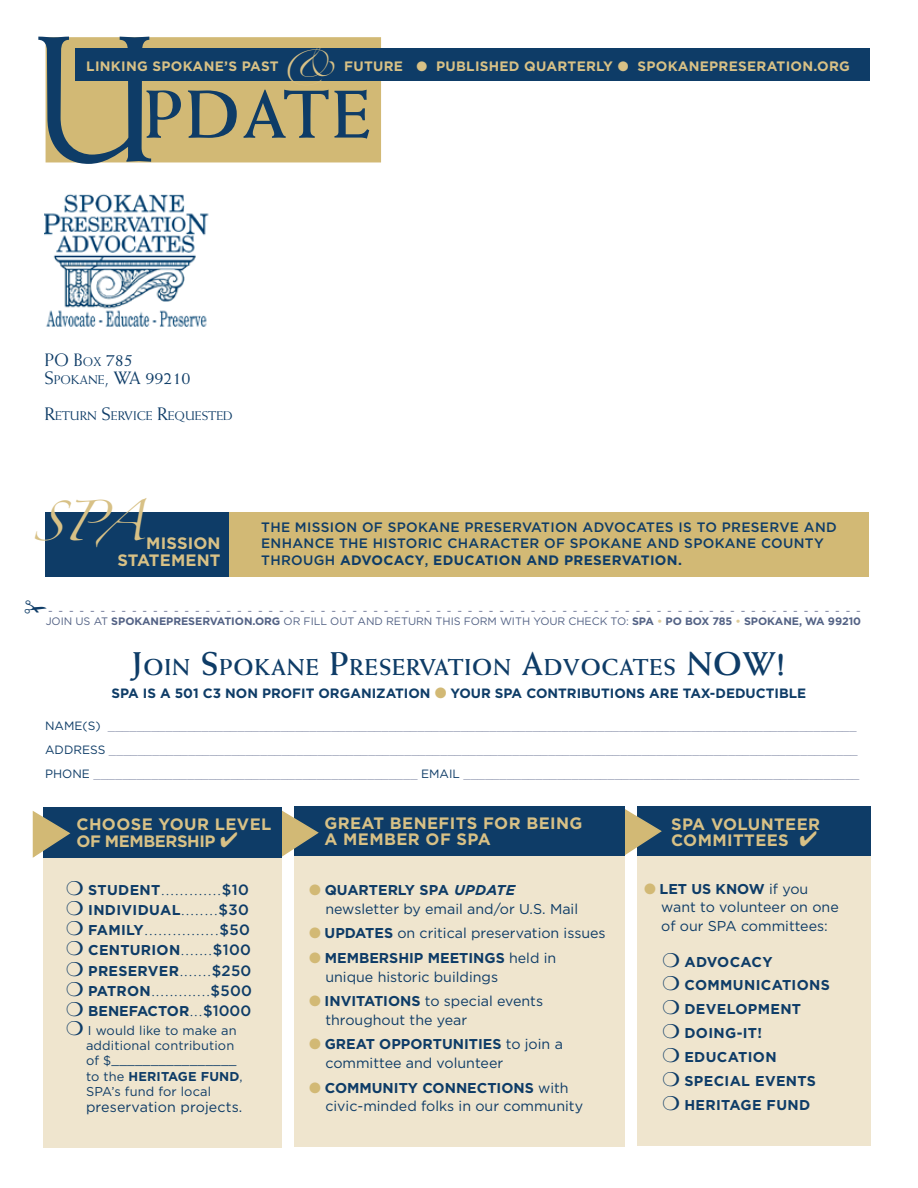
<style>
.page{position:relative;width:918px;height:1188px;background:#fff}
.page>*{position:absolute;margin:0;border:0;box-sizing:border-box;transform-origin:0 0}
.t1{font:179.25px "Weiss";color:#0e3c67;scale:.92 1}
.t2{font:700 67.8px "Weiss";letter-spacing:.04em;color:#0e3c67}
.t3{font:700 23.1px "Weiss";letter-spacing:.035em;color:#0e3c67}
.t4{font:18px "Weiss";color:#79819f}
.t5{font:18px/18px "Weiss";color:#0e3c67}
.t6{font:17.1px "Weiss";color:#0e3c67}
.t7{font:700 16.5px/16.5px "Gotham";letter-spacing:.025em;color:#d8c186}
.t8{font:14.25px/18.5px "Gotham";color:#0e3c67}
.t9{font:700 14.25px/23.9px "Gotham";letter-spacing:.025em;color:#0e3c67}
.t10{font:700 14.25px "Gotham";color:#0e3c67}
.t11{font:500 13.65px/16.5px "Gotham";letter-spacing:.025em;color:#0e3c67}
.t12{font:700 13.65px "Gotham";letter-spacing:.02em;color:#d8c186}
.t13{font:700 13.65px "Gotham";letter-spacing:.025em;color:#0e3c67}
.t14{font:700 13.5px "Gotham";color:#0e3c67}
.t15{font:12.9px/15.3px "Gotham";letter-spacing:.01em;color:#0e3c67}
.t16{font:12.6px "Weiss";color:#0e3c67}
.t17{font:300 12px/24px "Gotham";color:#79819f}
.t18{font:10.8px "Gotham";letter-spacing:-.005em;color:#536285}
.t19{font:700 10.8px "Gotham";letter-spacing:-.005em;color:#536285}
.s1{font-family:"Zapfino";font-weight:400;font-size:25.35px}
.s2{font-size:12.6px}
.s3{font-size:18px}
.s4{font-weight:700}
.s5{font-weight:400}
.s6{font-weight:700;color:#decb98}
.s7{font-size:33px}
.s8{font-size:39px}
.s9{color:#d2b975}
.s10{font-weight:400;color:#0e3c67}
.s11{font-family:"Gotham";font-weight:500;font-size:15px}
.s12{font-family:"Weiss";font-weight:400;font-size:17.1px}
.s13{font-weight:500;font-size:15px}
.s14{font-family:"Gotham";font-weight:700;font-size:14.25px}
.s15{font-weight:700;font-style:italic}
</style>
<div class="page">
<img style="left:44px;top:194px;width:165px;height:133px">
<div style="left:46px;top:37px;width:335px;height:125px;background:#d2b975"></div>
<div style="left:45px;top:512px;width:824px;height:65px;background:#d2b975"></div>
<div style="left:45px;top:512px;width:184px;height:65px;background:#0e3c67"></div>
<div style="left:637px;top:853px;width:234px;height:293px;background:#efe5ce"></div>
<div style="left:637px;top:806px;width:234px;height:50px;background:#0e3c67"></div>
<svg style="left:625px;top:809px;width:37px;height:46px"></svg>
<div style="left:294px;top:852px;width:331px;height:295px;background:#efe5ce"></div>
<div style="left:294px;top:806px;width:331px;height:50px;background:#0e3c67"></div>
<svg style="left:282px;top:810px;width:37px;height:47px"></svg>
<div style="left:44px;top:854px;width:238px;height:293px;background:#efe5ce"></div>
<div style="left:44px;top:808px;width:238px;height:50px;background:#0e3c67"></div>
<svg style="left:32px;top:810px;width:39px;height:49px"></svg>
<div style="left:75px;top:49px;width:795px;height:32px;background:#0e3c67"></div>
<h1 class="t1" style="left:31px;top:-4px;width:141px">u</h1>
<p class="t12" style="left:86px;top:58px;width:461px">LINKING SPOKANE’S PAST <span class="s1">&amp;</span> FUTURE ● PU BLISHED QUARTER</p>
<p class="t12" style="left:596px;top:58px;width:62px">LY ● SPOKANE</p>
<p class="t12" style="left:709px;top:58px;width:142px">PRESERATION.ORG</p>
<h2 class="t2" style="left:144px;top:74px;width:229px">pdate</h2>
<h3 class="t5" style="left:44px;top:350px;width:148px">PO B<span class="s2">OX</span> 785<br>S<span class="s2">POKANE</span>, WA 99210</h3>
<p class="t16" style="left:44px;top:408px;width:190px"><span class="s3">R</span>ETURN <span class="s3">S</span>ERVICE <span class="s3">R</span>EQUESTED</p>
<h3 class="t7" style="left:33px;top:535px;width:189px;text-align:right"><sup>SPA</sup>MISSION<br>STATEM ENT</h3>
<p class="t11" style="left:261px;top:518px;width:577px">THE MISSION OF SPOKANE PRESERVATION ADVOCATES IS TO PRESERVE AND<br>ENHANCE THE HISTORIC CHARACTER OF SPOKANE AND SPOKANE COUNTY<br>THROUGH <span class="s4">ADVOCACY</span>, <span class="s4">EDUCATION</span></p>
<p class="t13" style="left:526px;top:552px;width:157px">AN D PRESERVATION.</p>
<h3 class="t4" style="left:47px;top:598px;width:816px">- - - - - - - - - - - - - - - - - - - - - - - - - - - - - - - - - - - - - - - - - - - - - - - - - - - - - - - - - - - - - - - - - - - - - - - - - - - - - -</h3>
<p class="t19" style="left:46px;top:615px;width:82px"><span class="s5">JOIN US AT</span> SPOKANEPRE</p>
<p class="t19" style="left:188px;top:615px;width:37px">SERVATION</p>
<p class="t19" style="left:252px;top:615px;width:12px">.ORG</p>
<p class="t18" style="left:284px;top:615px;width:477px">OR FILL OUT AND RETURN THIS FORM WITH YOUR CHECK TO: <span class="s4">SPA</span> <span class="s6">•</span> <span class="s4">PO BOX 785</span> <span class="s6">•</span> <span class="s4">SPOKANE</span></p>
<p class="t19" style="left:799px;top:615px;width:64px">, WA 99210</p>
<h3 class="t3" style="left:132px;top:654px;width:654px"><span class="s7">J</span>OIN <span class="s7">S</span>POKANE <span class="s7">P</span>RESERVATION <span class="s7">A</span>DVOCATES <span class="s7">NOW</span><span class="s8">!</span></h3>
<p class="t14" style="left:111px;top:686px;width:125px">SPA IS A 501 C3 NON</p>
<p class="t14" style="left:262px;top:686px;width:11px">PRO</p>
<p class="t14" style="left:292px;top:686px;width:37px">FIT ORGANI</p>
<p class="t14" style="left:376px;top:686px;width:20px">ZATION</p>
<p class="t14" style="left:435px;top:686px;width:27px"><span class="s9">●</span> YOUR</p>
<p class="t14" style="left:495px;top:686px;width:51px">SPA CONTRI</p>
<p class="t14" style="left:581px;top:686px;width:20px">BUTION</p>
<p class="t14" style="left:637px;top:686px;width:171px">S ARE TAX-DEDUCTIBLE</p>
<p class="t17" style="left:45px;top:714px;width:816px"><span class="s10">NAME(S)</span> ________________________________________________________________________________________________________<br><span class="s10">ADDRESS</span> ________________________________________________________________________________________________________<br><span class="s10">PHONE</span> _____________________________________________ <span class="s10">EMAIL</span> _______________________________________________________</p>
<h3 class="t7" style="left:76px;top:816px;width:191px">CHOOSE YOUR LEVEL<br>OF M EMBERSH IP ✔</h3>
<p class="t9" style="left:88px;top:878px;width:53px">STUDENT</p>
<h3 class="t6" style="left:161px;top:879px;width:90px">.............<span class="s11">$10</span></h3>
<p class="t9" style="left:88px;top:898px;width:162px">INDIVIDUAL<span class="s12">........</span><span class="s13">$30</span></p>
<h3 class="t6" style="left:88px;top:920px;width:163px"><span class="s14">FAMILY</span>................<span class="s11">$50</span></h3>
<p class="t9" style="left:88px;top:940px;width:165px;line-height:20.1px">CENTURION<span class="s12">.......</span><span class="s13">$100<br></span>PRESERVER<span class="s12">.......</span><span class="s13">$250</span></p>
<h3 class="t6" style="left:88px;top:980px;width:165px"><span class="s14">PATRON</span>.............<span class="s11">$500</span></h3>
<p class="t10" style="left:88px;top:1003px;width:164px">BENEFACTOR<span class="s12">...</span><span class="s13">$1000</span></p>
<p class="t15" style="left:86px;top:1022px;width:152px">I would like to make an additional contribution</p>
<p class="t15" style="left:86px;top:1051px;width:158px;line-height:16.6px">of $________________ to the <span class="s4">HERITAGE FUND</span>,</p>
<p class="t15" style="left:86px;top:1083px;width:127px">SPA’s fund for local</p>
<p class="t8" style="left:86px;top:1097px;width:158px">preservation projects.</p>
<h3 class="t7" style="left:324px;top:814px;width:260px">GREAT BENEFITS FOR BEING<br>A MEMBER OF SPA</h3>
<p class="t8" style="left:325px;top:881px;width:254px;text-indent:-16px"><span class="s9">●</span> <span class="s4">QUARTERLY SPA</span> <span class="s15">Update<br></span>newsletter by email and/or U.S. Mail</p>
<p class="t8" style="left:309px;top:924px;width:298px"><span class="s9">●</span> <span class="s4">UPDATES</span> on critical preservation issues</p>
<p class="t8" style="left:325px;top:948px;width:232px;text-indent:-16px"><span class="s9">●</span> <span class="s4">MEMBERSH IP MEETINGS</span> held in unique historic buildings</p>
<p class="t8" style="left:325px;top:992px;width:219px;text-indent:-16px"><span class="s9">●</span> <span class="s4">I NVITATIONS</span> to special events throughout the year</p>
<p class="t8" style="left:325px;top:1035px;width:239px;text-indent:-16px"><span class="s9">●</span> <span class="s4">GREAT OPPORTUNITIES</span> to join a committee and volunteer</p>
<p class="t9" style="left:309px;top:1075px;width:73px"><span class="s9">●</span> COMMUNITY</p>
<p class="t9" style="left:422px;top:1075px;width:22px">CONNE</p>
<p class="t9" style="left:477px;top:1075px;width:21px">CTION</p>
<p class="t8" style="left:325px;top:1078px;width:259px;text-indent:199px"><span class="s4">S</span> with civic-minded folks in our community</p>
<h3 class="t7" style="left:671px;top:815px;width:151px">SPA VOLUNTEER<br>COMMITTEE</h3>
<h3 class="t7" style="left:778px;top:832px;width:41px">S ✔</h3>
<p class="t9" style="left:644px;top:876px;width:84px"><span class="s9">●</span>LET US KNO</p>
<p class="t8" style="left:661px;top:879px;width:179px;text-indent:88px"><span class="s4">W</span> if you want to volunteer on one of our SPA committees:</p>
<p class="t9" style="left:684px;top:949px;width:145px">ADVOCACY<br>COMMUNICATIONS<br>DEVELOPM ENT<br>DOING-IT!<br>EDUCATION<br>SPECIAL EVENT</p>
<p class="t9" style="left:807px;top:1069px;width:11px">S</p>
<p class="t9" style="left:684px;top:1093px;width:22px">HERITAGE</p>
<p class="t9" style="left:767px;top:1093px;width:45px">FUND</p>
</div>
